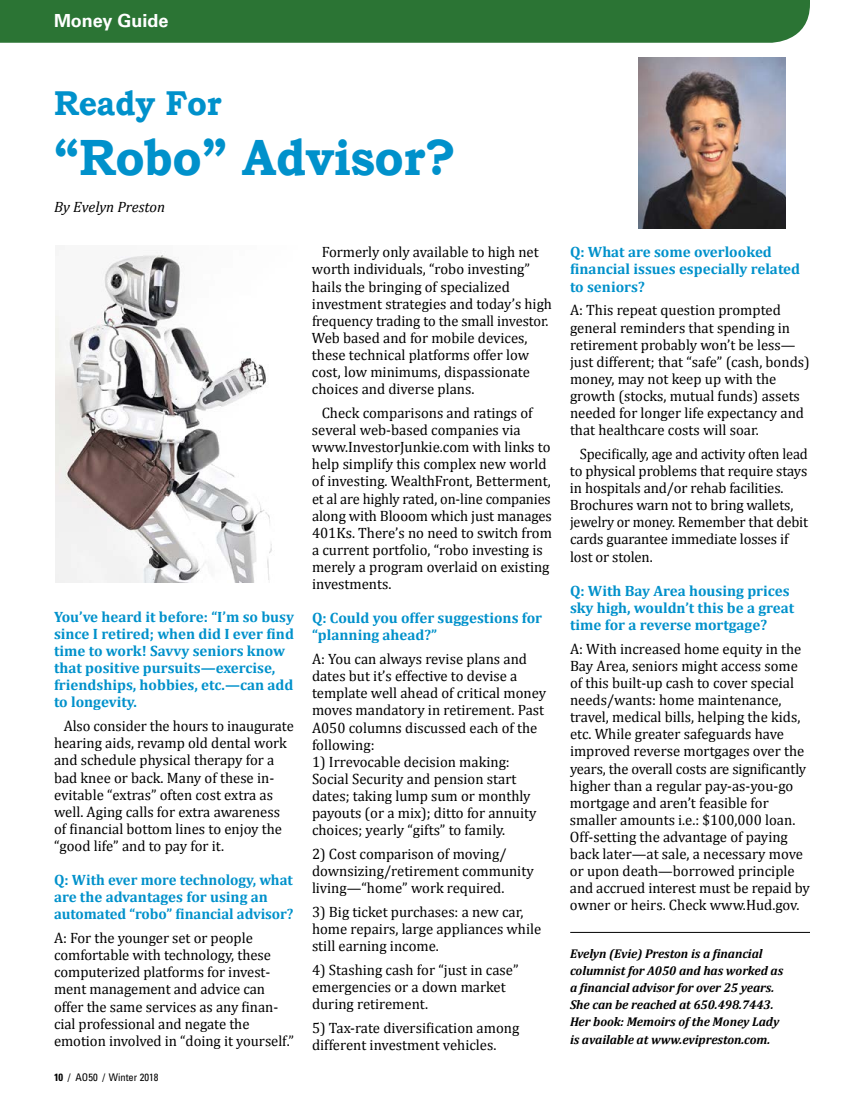
<style>
.page{position:relative;width:864px;height:1107px;background:#fff}
.page>*{position:absolute;margin:0;border:0;box-sizing:border-box;transform-origin:0 0}
.t1{font:700 51px "Bookman Old Style";letter-spacing:-.01em;color:#0091cb;scale:.93 1}
.t2{font:700 34.5px "Bookman Old Style";letter-spacing:-.01em;color:#0091cb;scale:.93 1}
.t3{font:700 18px "Univers";color:#fff}
.t4{font:15px/17.1px "Cambria";color:#000}
.t5{font:700 15px/17.1px "Cambria";color:#0091cb}
.t6{font:15px/17.1px "Cambria";color:#000;scale:.96 1}
.t7{font:italic 15px "Cambria";color:#000}
.t8{font:italic 700 12.75px/17.1px "Cambria";letter-spacing:-.005em;color:#000}
.t9{font:condensed 10.5px "Univers LT Std";color:#000}
.s1{font-weight:700}
</style>
<div class="page">
<img style="left:55px;top:251px;width:217px;height:332px">
<div style="left:0;top:0;width:810px;height:43px;background:#2b7434"></div>
<img style="left:638px;top:58px;width:148px;height:171px">
<hr style="left:570px;top:932px;width:240px;height:1px;background:#000">
<p class="t3" style="left:54px;top:10px;width:116px">Money Guide</p>
<h2 class="t2" style="left:54px;top:82px;width:182px">Ready For</h2>
<h1 class="t1" style="left:54px;top:127px;width:434px">“Robo” Advisor?</h1>
<p class="t7" style="left:54px;top:196px;width:113px">By Evelyn Preston</p>
<p class="t5" style="left:54px;top:608px;width:242px">You’ve heard it before: “I’m so busy since I retired; when did I ever find time to work! Savvy seniors know that positive pursuits—exercise, friendships, hobbies, etc.—can add to longevity.</p>
<p class="t4" style="left:54px;top:717px;width:241px;text-indent:10px">Also consider the hours to inaugurate hearing aids, revamp old dental work and schedule physical therapy for a bad knee or back. Many of these in&shy;evitable “extras” often cost extra as well. Aging calls for extra awareness of financial bottom lines to enjoy the “good life” and to pay for it.</p>
<p class="t5" style="left:54px;top:871px;width:241px">Q: With ever more technology, what are the advantages for using an automated “robo” financial advisor?</p>
<p class="t4" style="left:54px;top:929px;width:242px">A: For the younger set or people comfortable with technology, these computerized platforms for invest&shy;ment management and advice can offer the same services as any finan&shy;cial professional and negate the emotion involved in “doing it yourself.”</p>
<p class="t9" style="left:54px;top:1070px;width:106px"><span class="s1">10</span> / AO50 / Winter 2018</p>
<p class="t4" style="left:312px;top:244px;width:242px;text-indent:10px">Formerly only available to high net worth individuals, “robo investing” hails the bringing of specialized investment strategies and today’s high frequency trading to the small investor.<br>Web based and for mobile devices, these technical platforms offer low cost, low minimums, dispassionate choices and diverse plans.</p>
<p class="t4" style="left:312px;top:404px;width:241px;text-indent:10px">Check comparisons and ratings of several web-based companies via www.InvestorJunkie.com with links to help simplify this complex new world of investing. WealthFront, Betterment, et al are highly rated, on-line companies along with Blooom which just manages 401Ks. There’s no need to switch from a current portfolio, “robo investing is merely a program overlaid on existing investments.</p>
<p class="t5" style="left:312px;top:609px;width:232px">Q: Could you offer suggestions for “planning ahead?”</p>
<p class="t4" style="left:312px;top:650px;width:236px">A: You can always revise plans and dates but it’s effective to devise a template well ahead of critical money moves mandatory in retirement. Past<br>A050 columns discussed each of the following:</p>
<p class="t4" style="left:312px;top:753px;width:226px">1) Irrevocable decision making:<br>Social Security and pension start dates; taking lump sum or monthly payouts (or a mix); ditto for annuity choices; yearly “gifts” to family.</p>
<p class="t4" style="left:312px;top:845px;width:223px">2) Cost comparison of moving/ downsizing/retirement community living—“home” work required.</p>
<p class="t4" style="left:312px;top:903px;width:231px">3) Big ticket purchases: a new car, home repairs, large appliances while still earning income.</p>
<p class="t4" style="left:312px;top:961px;width:208px">4) Stashing cash for “just in case” emergencies or a down market during retirement.</p>
<p class="t4" style="left:312px;top:1019px;width:209px">5) Tax-rate diversification among different investment vehicles.</p>
<p class="t5" style="left:570px;top:243px;width:232px">Q: What are some overlooked financial issues especially related to seniors?</p>
<p class="t4" style="left:570px;top:302px;width:241px">A: This repeat question prompted general reminders that spending in retirement probably won’t be less— just different; that “safe” (cash, bonds) money, may not keep up with the growth (stocks, mutual funds) assets needed for longer life expectancy and that healthcare costs will soar.</p>
<p class="t6" style="left:570px;top:445px;width:250px;text-indent:10px">Specifically, age and activity often lead to physical problems that require stays in hospitals and/or rehab facilities.<br>Brochures warn not to bring wallets, jewelry or money. Remember that debit cards guarantee immediate losses if lost or stolen.</p>
<p class="t5" style="left:570px;top:582px;width:226px">Q: With Bay Area housing prices sky high, wouldn’t this be a great time for a reverse mortgage?</p>
<p class="t4" style="left:570px;top:640px;width:241px">A: With increased home equity in the Bay Area, seniors might access some of this built-up cash to cover special needs/wants: home maintenance, travel, medical bills, helping the kids, etc. While greater safeguards have improved reverse mortgages over the years, the overall costs are significantly higher than a regular pay-as-you-go mortgage and aren’t feasible for smaller amounts i.e.: $100,000 loan.<br>Off-setting the advantage of paying back later—at sale, a necessary move or upon death—borrowed principle and accrued interest must be repaid by owner or heirs. Check www.Hud.gov.</p>
<p class="t8" style="left:570px;top:945px;width:215px">Evelyn (Evie) Preston is a financial columnist for A050 and has worked as a financial advisor for over 25 years.<br>She can be reached at 650.498.7443.<br>Her book: Memoirs of the Money Lady is available at www.evipreston.com.</p>
</div>
